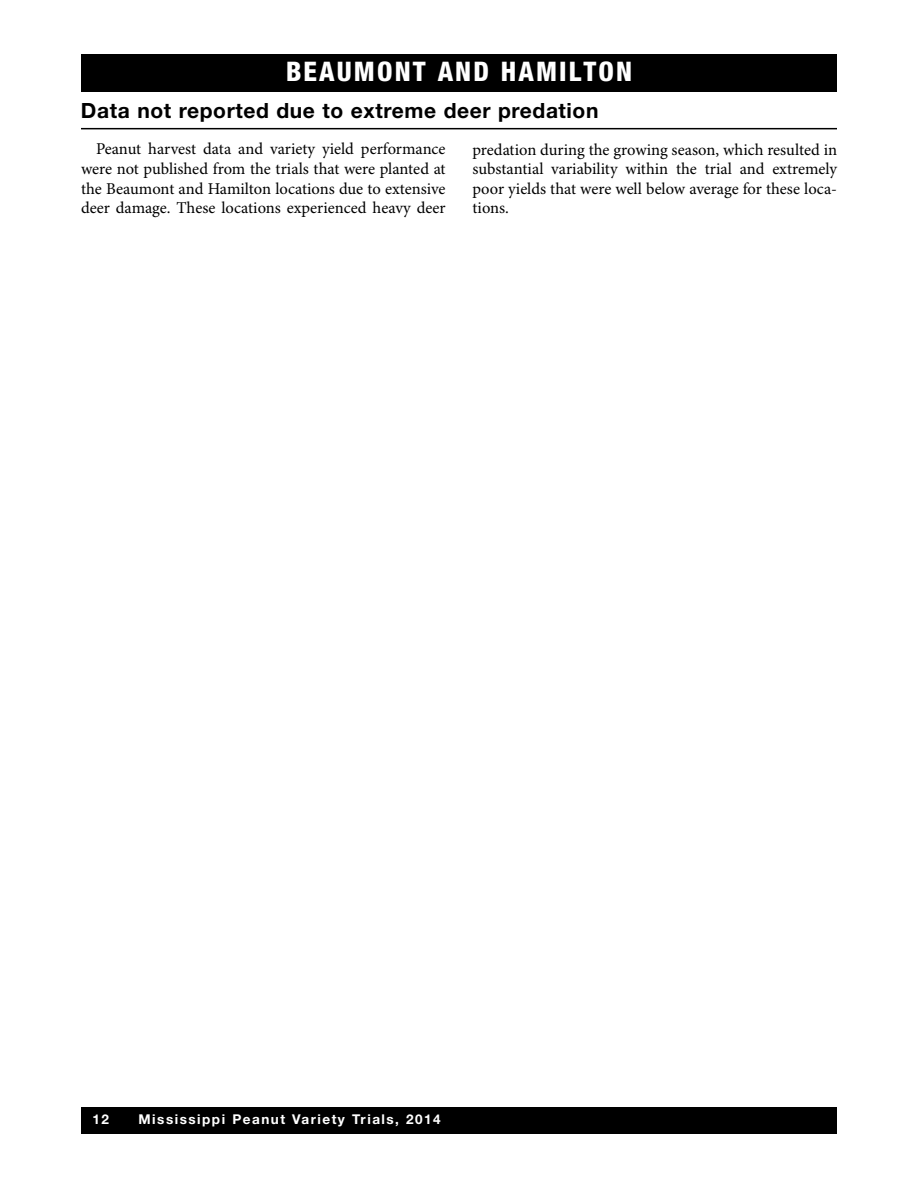
<style>
.page{position:relative;width:918px;height:1188px;background:#fff}
.page>*{position:absolute;margin:0;border:0;box-sizing:border-box;transform-origin:0 0}
.t1{font:800 condensed 27px "Helvetica Neue LT Std";letter-spacing:.08em;color:#fff}
.t2{font:700 21px "Helvetica Neue LT Std";letter-spacing:.03em;color:#000}
.t3{font:16.5px/19.5px "Minion Pro";color:#000;text-align:justify}
.t4{font:700 13.5px "Helvetica Neue LT Std";letter-spacing:.11em;color:#fff}
</style>
<div class="page">
<div style="left:81px;top:1107px;width:756px;height:27px;background:#000"></div>
<div style="left:81px;top:54px;width:756px;height:38px;background:#000"></div>
<hr style="left:81px;top:128px;width:756px;height:1px;background:#000">
<h1 class="t1" style="left:286px;top:62px;width:348px">BEAUMONT AND HAMILTON</h1>
<p class="t2" style="left:81px;top:103px;width:519px">Data not reported due to extreme deer predation</p>
<p class="t3" style="left:81px;top:141px;width:366px;text-indent:15px">Peanut harvest data and variety yield performance were not published from the trials that were planted at the Beaumont and Hamilton locations due to extensive deer damage. These locations experienced heavy deer</p>
<p class="t3" style="left:472px;top:141px;width:366px">predation during the growing season, which resulted in substantial variability within the trial and extremely poor yields that were well below average for these loca&shy;tions.</p>
<p class="t4" style="left:92px;top:1114px;width:18px">12</p>
<p class="t4" style="left:139px;top:1114px;width:304px">Mississippi Peanut Variety Trials, 2014</p>
</div>
